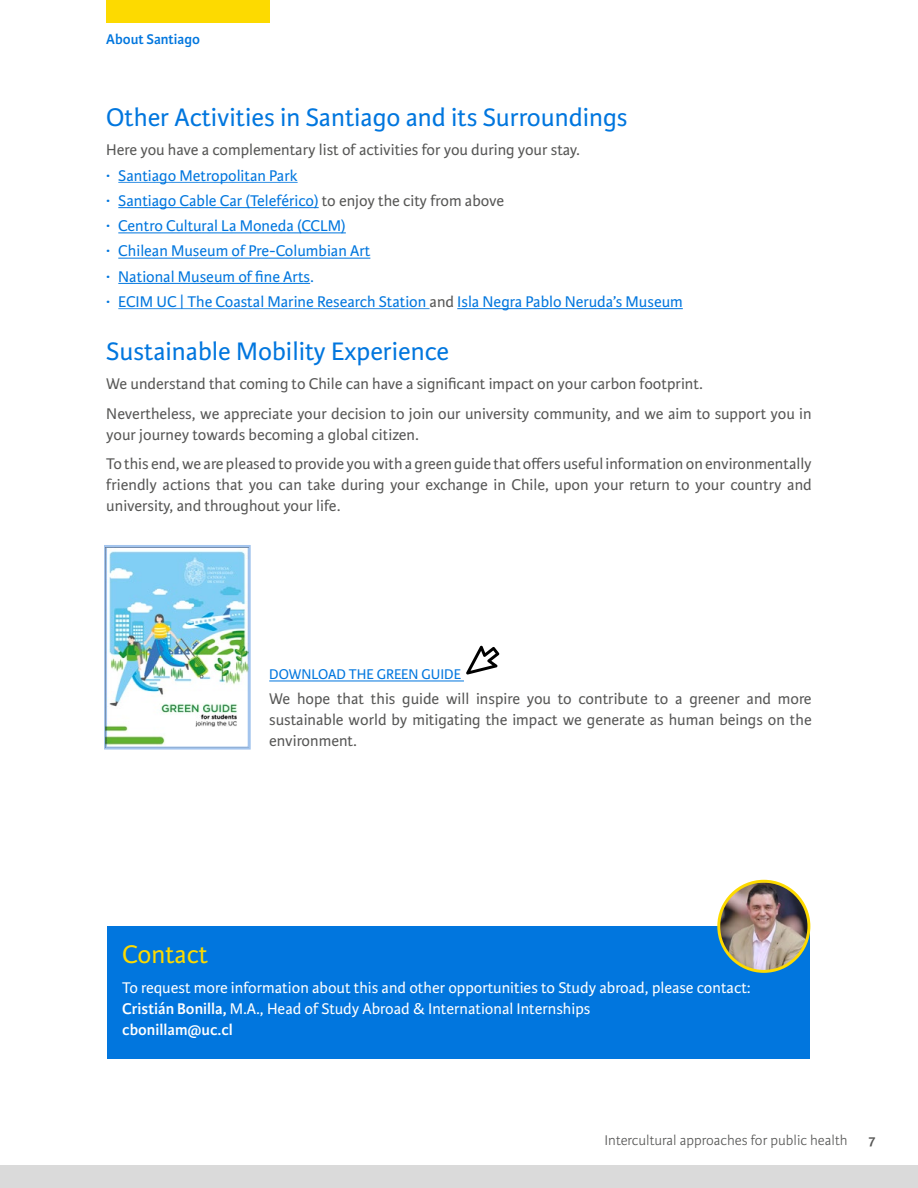
<style>
.page{position:relative;width:918px;height:1188px;background:#fff}
.page>*{position:absolute;margin:0;border:0;box-sizing:border-box;transform-origin:0 0}
.t1{font:27px "Karmina Sans";color:#0176de}
.t2{font:27px "Karmina Sans";color:#fdda00}
.t3{font:16.5px/21px "Karmina Sans";color:#575756}
.t4{font:16.5px/25.2px "Karmina Sans";color:#0176de}
.t5{font:16.5px/21px "Karmina Sans";color:#fff}
.t6{font:300 15px "Karmina Sans";color:#575756}
.t7{font:15px "Karmina Sans";color:#0176de}
.t8{font:600 15px "Karmina Sans";color:#0176de}
.t9{font:600 15px "Karmina Sans";color:#575756}
.s1{color:#575756}
.s2{font-weight:600}
</style>
<div class="page">
<div style="left:107px;top:926px;width:703px;height:133px;background:#0176de"></div>
<img style="left:720px;top:882px;width:89px;height:89px">
<div style="left:717px;top:880px;width:93px;height:93px;border:3px solid #fdda00;border-radius:50%"></div>
<hr style="left:118px;top:182px;width:180px;height:1px;background:#3491e4">
<hr style="left:118px;top:207px;width:201px;height:1px;background:#0176de">
<hr style="left:118px;top:232px;width:228px;height:1px;background:#0176de">
<hr style="left:118px;top:258px;width:252px;height:1px;background:#0176de">
<hr style="left:118px;top:283px;width:192px;height:1px;background:#0176de">
<hr style="left:118px;top:308px;width:312px;height:1px;background:#3491e4">
<hr style="left:457px;top:308px;width:226px;height:1px;background:#0176de">
<div style="left:0;top:1166px;width:918px;height:22px;background:#dadada"></div>
<div style="left:107px;top:0;width:163px;height:22px;background:#fdda00"></div>
<hr style="left:269px;top:681px;width:195px;height:1px;background:#0176de">
<svg style="left:466px;top:645px;width:34px;height:30px"></svg>
<img style="left:104px;top:545px;width:147px;height:205px">
<p class="t8" style="left:106px;top:31px;width:95px">About Santiago</p>
<h1 class="t1" style="left:106px;top:102px;width:523px">Other Activities in Santiago and its Surroundings</h1>
<p class="t4" style="left:106px;top:138px;width:578px"><span class="s1">Here you have a complementary list of activities for you during your stay.<br></span><span class="s2">∙</span> Santiago Metropolitan Park<br><span class="s2">∙</span> Santiago Cable Car (Teleférico) <span class="s1">to enjoy the city from above<br></span><span class="s2">∙</span> Centro Cultural La Moneda (CCLM)<br><span class="s2">∙</span> Chilean Museum of Pre-Columbian Art<br><span class="s2">∙</span> National Museum of fine Arts.<br><span class="s2">∙</span> ECIM UC | The Coastal Marine Research Station <span class="s1">and</span> Isla Negra Pablo Neruda’s Museum</p>
<h1 class="t1" style="left:106px;top:336px;width:344px">Sustainable Mobility Experience</h1>
<p class="t3" style="left:106px;top:369px;width:707px;line-height:29.5px">We understand that coming to Chile can have a significant impact on your carbon footprint.<br>Nevertheless, we appreciate your decision to join our university community, and we aim to support you in</p>
<p class="t3" style="left:106px;top:420px;width:707px;line-height:29.5px">your journey towards becoming a global citizen.<br>To this end, we are pleased to provide you with a green guide that offers useful information on environmentally</p>
<p class="t3" style="left:106px;top:474px;width:707px">friendly actions that you can take during your exchange in Chile, upon your return to your country and university, and throughout your life.</p>
<p class="t7" style="left:269px;top:666px;width:193px">DOWNLOAD THE GREEN GUIDE</p>
<p class="t3" style="left:269px;top:689px;width:544px;text-align:justify">We hope that this guide will inspire you to contribute to a greener and more sustainable world by mitigating the impact we generate as human beings on the environment.</p>
<h1 class="t2" style="left:122px;top:939px;width:87px">Contact</h1>
<p class="t5" style="left:122px;top:977px;width:630px">To request more information about this and other opportunities to Study abroad, please contact:<br><span class="s2">Cristián Bonilla,</span> M.A., Head of Study Abroad &amp; International Internships<br><span class="s2">cbonillam@uc.cl</span></p>
<p class="t6" style="left:605px;top:1132px;width:245px">Intercultural approaches for public health</p>
<p class="t9" style="left:868px;top:1132px;width:8px">7</p>
</div>
